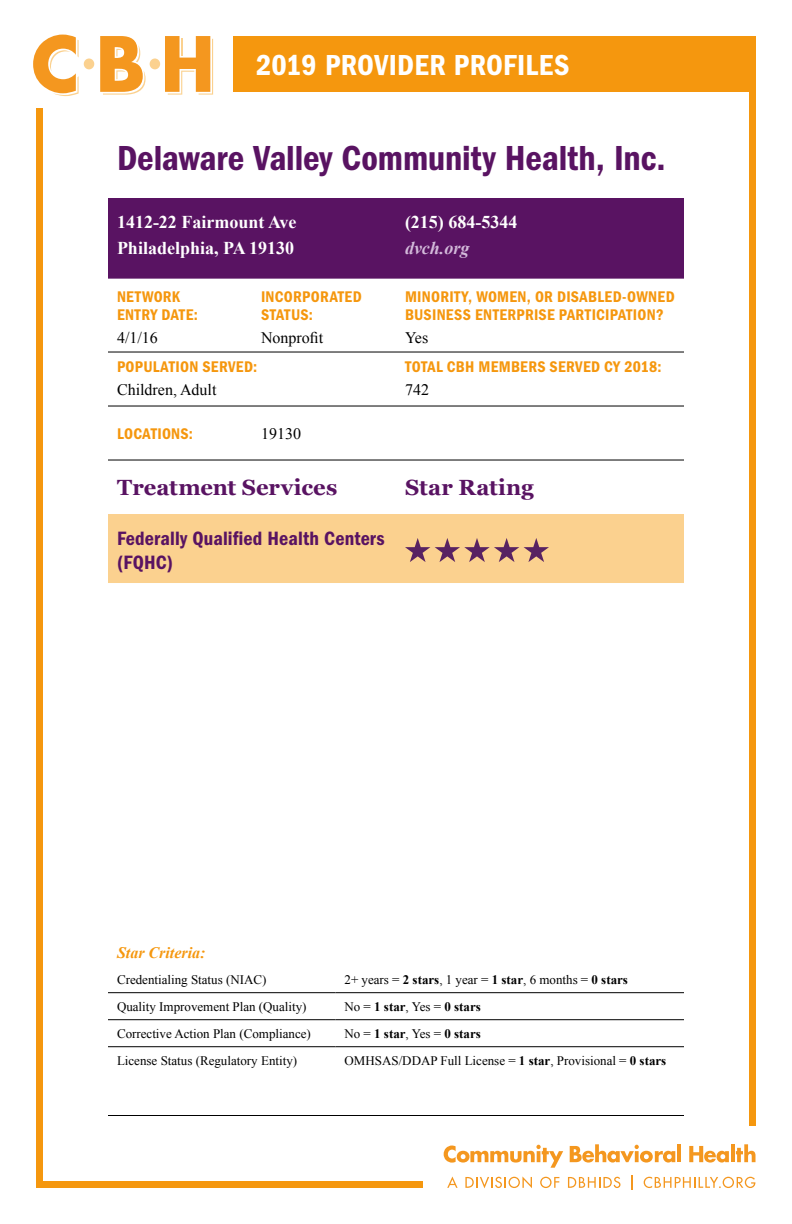
<style>
.page{position:relative;width:792px;height:1224px;background:#fff}
.page>*{position:absolute;margin:0;border:0;box-sizing:border-box;transform-origin:0 0}
.t1{font:36px "ITC Franklin Gothic Std Dm Cd";letter-spacing:-.005em;color:#591362}
.t2{font:30px "ITC Franklin Gothic Std Dm Cd";letter-spacing:.01em;color:#fff}
.t3{font:700 22px "Georgia";letter-spacing:.005em;color:#591362}
.t4{font:20px/24px "ITC Franklin Gothic Std Dm Cd";letter-spacing:.005em;color:#591362}
.t5{font:700 18px/26px "Times New Roman";color:#fff}
.t6{font:italic 700 18px "Times New Roman";color:#d3bada}
.t7{font:16px/18px "ITC Franklin Gothic Std Dm Cd";letter-spacing:.02em;color:#f5970e}
.t8{font:16px "Times New Roman";color:#000}
.t9{font:italic 700 16px "Times New Roman";color:#f5970e}
.t10{font:13px "Times New Roman";color:#000}
.t11{font:700 13px "Times New Roman";color:#000}
.s1{font-weight:700}
.s2{font-weight:400}
</style>
<div class="page">
<div style="left:36px;top:36px;width:720px;height:1152px;border:7px solid #f5970e"></div>
<div style="left:0;top:0;width:233px;height:108px;background:#fff"></div>
<svg style="left:33px;top:35px;width:46px;height:61px"></svg>
<svg style="left:100px;top:36px;width:46px;height:59px"></svg>
<svg style="left:165px;top:36px;width:48px;height:59px"></svg>
<div style="left:84px;top:59px;width:10px;height:10px;background:#fbd18f;border-radius:50%"></div>
<div style="left:150px;top:59px;width:10px;height:10px;background:#fbd18f;border-radius:50%"></div>
<div style="left:423px;top:1126px;width:369px;height:98px;background:#fff"></div>
<svg style="left:444px;top:1145px;width:119px;height:23px"></svg>
<svg style="left:570px;top:1144px;width:105px;height:19px"></svg>
<hr style="left:677px;top:1144px;width:4px;height:18px;background:#f4971f">
<svg style="left:689px;top:1146px;width:40px;height:17px"></svg>
<hr style="left:731px;top:1144px;width:4px;height:18px;background:#f4971f">
<svg style="left:736px;top:1144px;width:20px;height:18px"></svg>
<svg style="left:447px;top:1177px;width:11px;height:11px"></svg>
<svg style="left:465px;top:1176px;width:67px;height:12px"></svg>
<svg style="left:540px;top:1177px;width:19px;height:11px"></svg>
<svg style="left:568px;top:1177px;width:52px;height:11px"></svg>
<svg style="left:631px;top:1176px;width:2px;height:14px"></svg>
<svg style="left:644px;top:1177px;width:111px;height:11px"></svg>
<div style="left:233px;top:36px;width:523px;height:56px;background:#f5970e"></div>
<hr style="left:108px;top:1115px;width:576px;height:1px;background:#000">
<hr style="left:108px;top:992px;width:228px;height:1px;background:#000">
<hr style="left:336px;top:992px;width:348px;height:1px;background:#000">
<hr style="left:108px;top:1019px;width:228px;height:1px;background:#000">
<hr style="left:336px;top:1019px;width:348px;height:1px;background:#000">
<hr style="left:108px;top:1046px;width:228px;height:1px;background:#000">
<hr style="left:336px;top:1046px;width:348px;height:1px;background:#000">
<div style="left:108px;top:198px;width:576px;height:81px;background:#591362"></div>
<div style="left:108px;top:514px;width:576px;height:69px;background:#fbd18f"></div>
<hr style="left:108px;top:352px;width:144px;height:1px;background:#000">
<hr style="left:252px;top:352px;width:144px;height:1px;background:#000">
<hr style="left:396px;top:352px;width:288px;height:1px;background:#000">
<hr style="left:108px;top:406px;width:144px;height:1px;background:#000">
<hr style="left:252px;top:406px;width:144px;height:1px;background:#000">
<hr style="left:396px;top:406px;width:288px;height:1px;background:#000">
<hr style="left:108px;top:460px;width:144px;height:1px;background:#000">
<hr style="left:252px;top:460px;width:144px;height:1px;background:#000">
<hr style="left:396px;top:460px;width:288px;height:1px;background:#000">
<svg style="left:405px;top:538px;width:144px;height:24px;background:#cb9d81"></svg>
<h2 class="t2" style="left:256px;top:48px;width:315px">2019 PROVIDER PROFILES</h2>
<h1 class="t1" style="left:117px;top:137px;width:550px">Delaware Valley Community Health, Inc.</h1>
<h3 class="t5" style="left:117px;top:209px;width:181px">1412-22 Fairmount Ave<br>Philadelphia, PA 19130</h3>
<h3 class="t5" style="left:405px;top:209px;width:114px">(215) 684-5344</h3>
<h3 class="t6" style="left:405px;top:236px;width:66px">dvch.org</h3>
<p class="t7" style="left:117px;top:288px;width:82px">NETWORK<br>ENTRY DATE:</p>
<p class="t8" style="left:117px;top:327px;width:42px">4/1/16</p>
<p class="t7" style="left:261px;top:288px;width:102px">INCORPORATED<br>STATUS:</p>
<p class="t8" style="left:261px;top:327px;width:64px">Nonprofit</p>
<p class="t7" style="left:117px;top:358px;width:142px">POPULATION SERVED:</p>
<p class="t8" style="left:117px;top:379px;width:101px">Children, Adult</p>
<p class="t7" style="left:405px;top:288px;width:271px">MINORITY, WOMEN, OR DISABLED-OWNED<br>BUSINESS ENTERPRISE PARTICIPATION?</p>
<p class="t8" style="left:405px;top:327px;width:25px">Yes</p>
<p class="t7" style="left:405px;top:358px;width:258px">TOTAL CBH MEMBERS SERVED CY 2018:</p>
<p class="t8" style="left:405px;top:379px;width:25px">742</p>
<p class="t7" style="left:117px;top:424px;width:78px">LOCATIONS:</p>
<p class="t8" style="left:261px;top:422px;width:41px">19130</p>
<h3 class="t3" style="left:117px;top:471px;width:222px">Treatment Services</h3>
<h3 class="t3" style="left:405px;top:471px;width:130px">Star Rating</h3>
<h3 class="t4" style="left:117px;top:526px;width:269px">Federally Qualified Health Centers (FQHC)</h3>
<p class="t9" style="left:117px;top:942px;width:90px">Star Criteria:</p>
<p class="t10" style="left:117px;top:971px;width:151px">Credentialing Status (NIAC)</p>
<p class="t10" style="left:345px;top:971px;width:285px">2+ years = <span class="s1">2 stars</span>, 1 year = <span class="s1">1 star</span>, 6 months = <span class="s1">0 stars</span></p>
<p class="t10" style="left:117px;top:998px;width:191px">Quality Improvement Plan (Quality)</p>
<p class="t11" style="left:345px;top:997px;width:138px"><span class="s2">No =</span> 1 star<span class="s2">, Yes =</span> 0 stars</p>
<p class="t10" style="left:117px;top:1025px;width:195px">Corrective Action Plan (Compliance)</p>
<p class="t11" style="left:345px;top:1024px;width:138px"><span class="s2">No =</span> 1 star<span class="s2">, Yes =</span> 0 stars</p>
<p class="t10" style="left:117px;top:1052px;width:182px">License Status (Regulatory Entity)</p>
<p class="t10" style="left:345px;top:1052px;width:323px">OMHSAS/DDAP Full License = <span class="s1">1 star</span>, Provisional = <span class="s1">0 stars</span></p>
</div>
